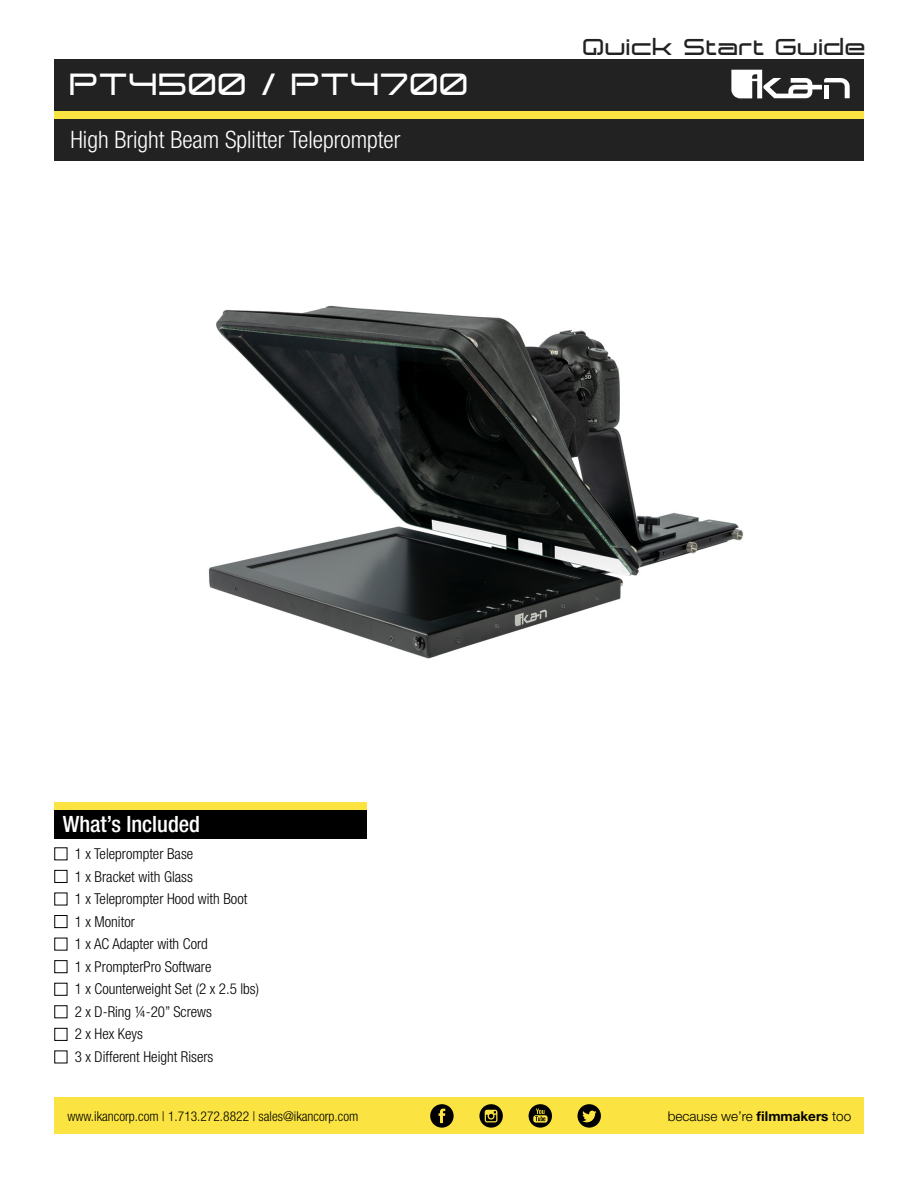
<style>
.page{position:relative;width:918px;height:1188px;background:#fff}
.page>*{position:absolute;margin:0;border:0;box-sizing:border-box;transform-origin:0 0}
.t1{font:700 30px "Expansiva";color:#fff}
.t2{font:300 condensed 24px "Helvetica Neue LT Std";color:#fff}
.t3{font:700 22.5px "Expansiva";color:#232222}
.t4{font:500 condensed 22.5px "Helvetica Neue LT Std";color:#fff}
.t5{font:300 condensed 15px/22.5px "Helvetica Neue LT Std";color:#000}
.t6{font:300 condensed 13.5px "Helvetica Neue LT Std";color:#000}
.t7{font:300 13.5px "Helvetica Neue LT Std";color:#000}
.s1{font-weight:700}
</style>
<div class="page">
<div style="left:54px;top:1098px;width:810px;height:36px;background:#fbe442"></div>
<svg style="left:430px;top:1104px;width:24px;height:24px"></svg>
<svg style="left:529px;top:1104px;width:23px;height:24px"></svg>
<svg style="left:479px;top:1104px;width:24px;height:24px"></svg>
<svg style="left:577px;top:1104px;width:24px;height:24px"></svg>
<div style="left:54px;top:870px;width:13px;height:13px;border:1px solid #000"></div>
<div style="left:54px;top:915px;width:13px;height:13px;border:1px solid #000"></div>
<div style="left:54px;top:983px;width:13px;height:13px;border:1px solid #000"></div>
<div style="left:54px;top:960px;width:13px;height:13px;border:1px solid #000"></div>
<div style="left:54px;top:1028px;width:13px;height:13px;border:1px solid #000"></div>
<div style="left:55px;top:59px;width:809px;height:102px;background:#232222"></div>
<div style="left:55px;top:111px;width:809px;height:7px;background:#fbe442"></div>
<svg style="left:731px;top:70px;width:119px;height:28px"></svg>
<div style="left:54px;top:806px;width:312px;height:33px;background:#000"></div>
<div style="left:54px;top:803px;width:312px;height:7px;background:#fbe442"></div>
<img style="left:208px;top:305px;width:536px;height:354px">
<h1 class="t1" style="left:70px;top:65px;width:401px">PT4500 / PT4700</h1>
<h2 class="t2" style="left:70px;top:126px;width:331px">High Bright Beam Splitter Teleprompter</h2>
<h3 class="t3" style="left:584px;top:32px;width:285px">Quick Start Guide</h3>
<h3 class="t4" style="left:63px;top:810px;width:139px">What’s Included</h3>
<p class="t5" style="left:75px;top:842px;width:186px">1 x Teleprompter Base<br>1 x Bracket with Glass<br>1 x Teleprompter Hood with Boot<br>1 x Monitor<br>1 x AC Adapter with Cord<br>1 x PrompterPro Software<br>1 x Counterweight Set (2 x 2.5 lbs)<br>2 x D-Ring ¼-20” Screws<br>2 x Hex Keys<br>3 x Different Height Risers</p>
<p class="t6" style="left:68px;top:1108px;width:292px">www.ikancorp.com | 1.713.272.8822 | sales@ikancorp.com</p>
<p class="t7" style="left:668px;top:1108px;width:185px">because we’re <span class="s1">filmmakers</span> too</p>
</div>
